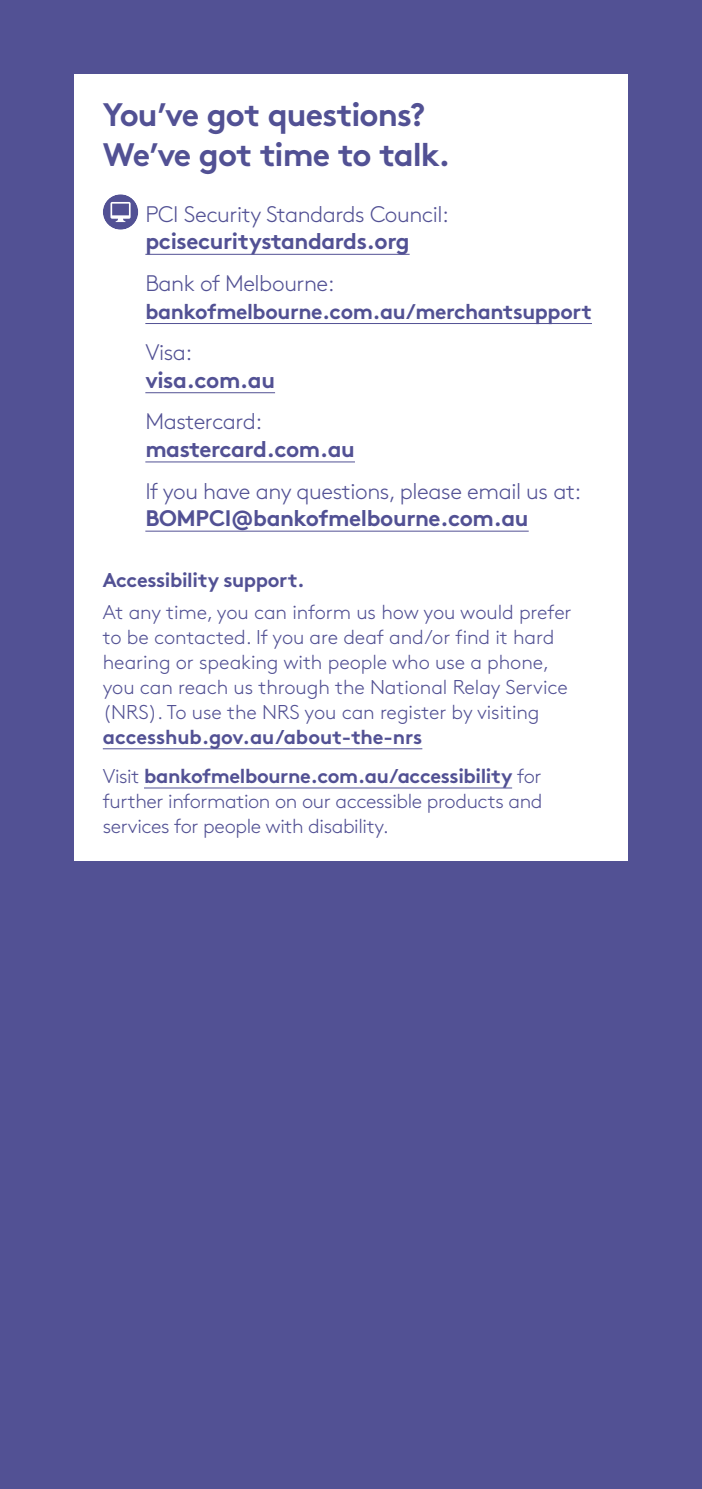
<style>
.page{position:relative;width:702px;height:1489px;background:#fff}
.page>*{position:absolute;margin:0;border:0;box-sizing:border-box;transform-origin:0 0}
.t1{font:700 32.5px/40px "Brown";letter-spacing:-.03em;color:#525194}
.t2{font:300 22.5px/27.5px "Brown";letter-spacing:-.02em;color:#525194}
.t3{font:700 22.5px/27.5px "Brown";letter-spacing:-.02em;color:#525194}
.t4{font:700 21.25px "Brown";letter-spacing:-.02em;color:#525194}
.t5{font:300 20px/25px "Brown";letter-spacing:-.005em;color:#525194}
.t6{font:700 20px "Brown";letter-spacing:-.02em;color:#525194}
.s1{font-weight:700}
.s2{font-weight:300}
</style>
<div class="page">
<div style="left:0;top:0;width:702px;height:1488px;background:#525194"></div>
<div style="left:74px;top:74px;width:553px;height:787px;background:#fff"></div>
<hr style="left:145px;top:254px;width:264px;height:1px;background:#525194">
<hr style="left:145px;top:323px;width:447px;height:1px;background:#525194">
<hr style="left:145px;top:392px;width:130px;height:1px;background:#525194">
<hr style="left:145px;top:461px;width:210px;height:1px;background:#525194">
<hr style="left:145px;top:530px;width:383px;height:1px;background:#525194">
<hr style="left:103px;top:748px;width:319px;height:1px;background:#525194">
<hr style="left:144px;top:787px;width:368px;height:1px;background:#525194">
<div style="left:103px;top:194px;width:35px;height:36px;background:#525194;border-radius:50%"></div>
<svg style="left:110px;top:202px;width:21px;height:20px"></svg>
<h2 class="t1" style="left:103px;top:91px;width:349px">You’ve got questions?<br>We’ve got time to talk.</h2>
<p class="t2" style="left:145px;top:199px;width:305px">PCI Security Standards Council: <span class="s1">pcisecuritystandards.org</span></p>
<p class="t2" style="left:145px;top:268px;width:191px">Bank of Melbourne:</p>
<p class="t4" style="left:145px;top:294px;width:448px">bankofmelbourne.com.au/merchantsupport</p>
<p class="t3" style="left:145px;top:336px;width:131px"><span class="s2">Visa: </span>visa.com.au</p>
<p class="t3" style="left:145px;top:405px;width:211px"><span class="s2">Mastercard: </span>mastercard.com.au</p>
<p class="t2" style="left:145px;top:475px;width:437px">If you have any questions, please email us at:<br><span class="s1">BOMPCI@bankofmelbourne.com.au</span></p>
<h2 class="t6" style="left:103px;top:563px;width:203px">Accessibility support.</h2>
<p class="t5" style="left:103px;top:598px;width:470px">At any time, you can inform us how you would prefer to be contacted. If you are deaf and/or find it hard hearing or speaking with people who use a phone, you can reach us through the National Relay Service (NRS). To use the NRS you can register by visiting <span class="s1">accesshub.gov.au/about-the-nrs</span></p>
<p class="t5" style="left:103px;top:762px;width:441px;text-align:justify">Visit <span class="s1">bankofmelbourne.com.au/accessibility</span> for further information on our accessible products and services for people with disability.</p>
</div>
